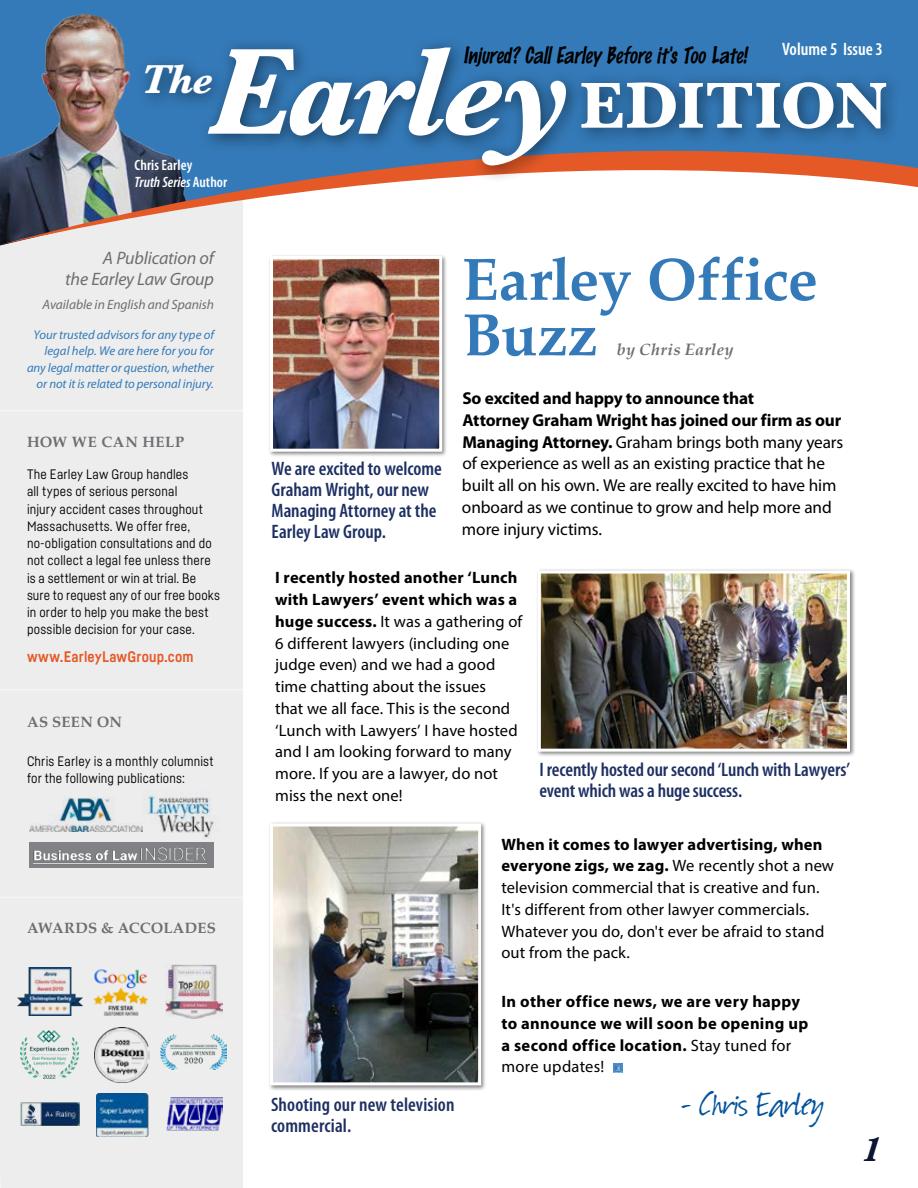
<style>
.page{position:relative;width:918px;height:1188px;background:#fff}
.page>*{position:absolute;margin:0;border:0;box-sizing:border-box;transform-origin:0 0}
.t1{font:700 67.5px "Baskerville";letter-spacing:-.01em;color:#fff}
.t2{font:700 60px/55.5px "Palatino";letter-spacing:-.01em;color:#347ab8}
.t3{font:italic 700 42px "Baskerville";color:#fff}
.t4{font:39px "Suomi Hand Script";letter-spacing:-.005em;color:#00529c}
.t5{font:italic 700 35.25px "Baskerville";color:#0b1432}
.t6{font:italic 22.5px "DS Marker Felt";color:#000;scale:.91 1}
.t7{font:600 condensed 19.5px/21px "Myriad Pro";letter-spacing:-.005em;color:#1e3063}
.t8{font:italic 18px/21px "Myriad Pro";letter-spacing:-.01em;color:#6d6e71;text-align:right}
.t9{font:600 condensed 18px "Myriad Pro";letter-spacing:-.005em;color:#fff}
.t10{font:17.25px/21.8px "Myriad Pro";letter-spacing:-.01em;color:#000}
.t11{font:16.5px/21.8px "Myriad Pro";letter-spacing:.005em;color:#000}
.t12{font:700 16.5px/21.8px "Myriad Pro";letter-spacing:.02em;color:#000}
.t13{font:italic 700 16.5px "Palatino";letter-spacing:.02em;color:#6d6e71}
.t14{font:600 condensed 15px/16.5px "Myriad Pro";letter-spacing:.005em;color:#fff}
.t15{font:700 15px "Palatino";letter-spacing:.02em;color:#6d6e71}
.t16{font:700 15px "Fabrikat";letter-spacing:.015em;color:#e45926}
.t17{font:700 15px "Palatino";letter-spacing:.045em;color:#6d6e71}
.t18{font:13.5px/17.2px "Fabrikat";letter-spacing:.01em;color:#000}
.t19{font:italic 13.5px "Myriad Pro";letter-spacing:-.005em;color:#6d6e71}
.t20{font:italic 12.75px/16.5px "Myriad Pro";letter-spacing:-.005em;color:#347ab8;text-align:right}
.s1{font-style:italic;font-size:127.5px}
.s2{font-style:italic}
.s3{font-weight:700}
.s4{font-weight:400}
</style>
<div class="page">
<div style="left:0;top:245px;width:243px;height:943px;background:#ededee"></div>
<div style="left:0;top:0;width:918px;height:93px;background:#347ab8"></div>
<hr style="left:0;top:410px;width:246px;height:1px;background:#fff">
<hr style="left:0;top:689px;width:245px;height:1px;background:#fff">
<hr style="left:0;top:897px;width:245px;height:1px;background:#fff">
<img style="left:0;top:13px;width:203px;height:80px">
<svg style="left:0;top:93px;width:918px;height:152px"></svg>
<div style="left:134px;top:36px;width:770px;height:147px;background:#000;opacity:.5"></div>
<img style="left:20px;top:1102px;width:60px;height:24px">
<img style="left:96px;top:1093px;width:52px;height:43px">
<svg style="left:613px;top:1063px;width:9px;height:9px"></svg>
<div style="left:268px;top:254px;width:180px;height:203px;background:#000;opacity:.5"></div>
<img style="left:274px;top:260px;width:164px;height:188px">
<div style="left:270px;top:256px;width:172px;height:196px;border:3px solid #fff"></div>
<div style="left:536px;top:568px;width:319px;height:189px;background:#000;opacity:.5"></div>
<img style="left:542px;top:575px;width:304px;height:173px">
<div style="left:538px;top:571px;width:312px;height:181px;border:3px solid #fff"></div>
<div style="left:268px;top:821px;width:219px;height:270px;background:#000;opacity:.5"></div>
<img style="left:274px;top:827px;width:203px;height:254px">
<div style="left:270px;top:823px;width:211px;height:262px;border:3px solid #fff"></div>
<img style="left:94px;top:1027px;width:55px;height:55px">
<img style="left:17px;top:968px;width:61px;height:47px">
<img style="left:166px;top:965px;width:56px;height:53px">
<img style="left:21px;top:1030px;width:58px;height:49px">
<img style="left:161px;top:1035px;width:65px;height:35px">
<img style="left:78px;top:957px;width:88px;height:70px">
<img style="left:167px;top:1097px;width:56px;height:34px">
<img style="left:29px;top:797px;width:113px;height:35px">
<img style="left:142px;top:791px;width:78px;height:48px">
<div style="left:29px;top:843px;width:185px;height:25px;background:#808285"></div>
<img style="left:34px;top:847px;width:173px;height:17px">
<p class="t9" style="left:782px;top:39px;width:102px">Volume 5 Issue 3</p>
<h3 class="t6" style="left:463px;top:41px;width:318px">Injured?Call Earley Beforeit 'sTooLate!</h3>
<h1 class="t1" style="left:208px;top:59px;width:682px"><span class="s1">Earley</span> EDITION</h1>
<h3 class="t3" style="left:141px;top:50px;width:73px">The</h3>
<p class="t14" style="left:135px;top:157px;width:94px">Chris Earley<br><span class="s2">Truth Series</span> Author</p>
<p class="t8" style="left:65px;top:247px;width:150px">A Publication of<br>the Earley Law Group</p>
<p class="t19" style="left:43px;top:297px;width:173px">Available in English and Spanish</p>
<p class="t20" style="left:27px;top:326px;width:188px">Your trusted advisors for any type of legal help. We are here for you for any legal matter or question, whether or not it is related to personal injury.</p>
<p class="t17" style="left:27px;top:429px;width:159px">HOW WE CAN HELP</p>
<p class="t18" style="left:27px;top:465px;width:195px">The Earley Law Group handles<br>all types of serious personal<br>injury accident cases throughout<br>Massachusetts. We offer free, no-obligation consultations and do not collect a legal fee unless there is a settlement or win at trial. Be sure to request any of our free books in order to help you make the best possible decision for your case.</p>
<p class="t16" style="left:27px;top:648px;width:168px">www.EarleyLawGroup.com</p>
<p class="t15" style="left:27px;top:709px;width:96px">AS SEEN ON</p>
<p class="t18" style="left:27px;top:752px;width:188px">Chris Earley is a monthly columnist for the following publications:</p>
<p class="t15" style="left:27px;top:915px;width:191px">AWARDS &amp; ACCOLADES</p>
<h2 class="t2" style="left:462px;top:250px;width:357px">Earley Office<br>Buzz</h2>
<p class="t13" style="left:617px;top:336px;width:119px">by Chris Earley</p>
<p class="t10" style="left:462px;top:387px;width:383px"><span class="s3">So excited and happy to announce that<br>Attorney Graham Wright has joined our firm as our Managing Attorney.</span> Graham brings both many years of experience as well as an existing practice that he built all on his own. We are really excited to have him onboard as we continue to grow and help more and more injury victims.</p>
<p class="t11" style="left:275px;top:567px;width:249px"><span class="s3">I recently hosted another ‘Lunch with Lawyers’ event which was a huge success.</span> It was a gathering of<br>6 different lawyers (including one judge even) and we had a good time chatting about the issues<br>that we all face. This is the second ‘Lunch with Lawyers’ I have hosted and I am looking forward to many more. If you are a lawyer, do not miss the next one!</p>
<p class="t11" style="left:501px;top:833px;width:334px"><span class="s3">When it comes to lawyer advertising, when everyone zigs, we zag.</span> We recently shot a new television commercial that is creative and fun.<br>It's different from other lawyer commercials.<br>Whatever you do, don't ever be afraid to stand out from the pack.</p>
<p class="t12" style="left:501px;top:990px;width:308px">In other office news, we are very happy to announce we will soon be opening up a second office location. <span class="s4">Stay tuned for more updates!</span></p>
<h3 class="t4" style="left:680px;top:1085px;width:145px">- Chris Earley</h3>
<p class="t7" style="left:272px;top:458px;width:172px">We are excited to welcome<br>Graham Wright, our new<br>Managing Attorney at the<br>Earley Law Group.</p>
<p class="t7" style="left:539px;top:759px;width:312px">I recently hosted our second ‘Lunch with Lawyers’ event which was a huge success.</p>
<p class="t7" style="left:271px;top:1095px;width:185px">Shooting our new television commercial.</p>
<h3 class="t5" style="left:862px;top:1125px;width:20px">1</h3>
</div>
